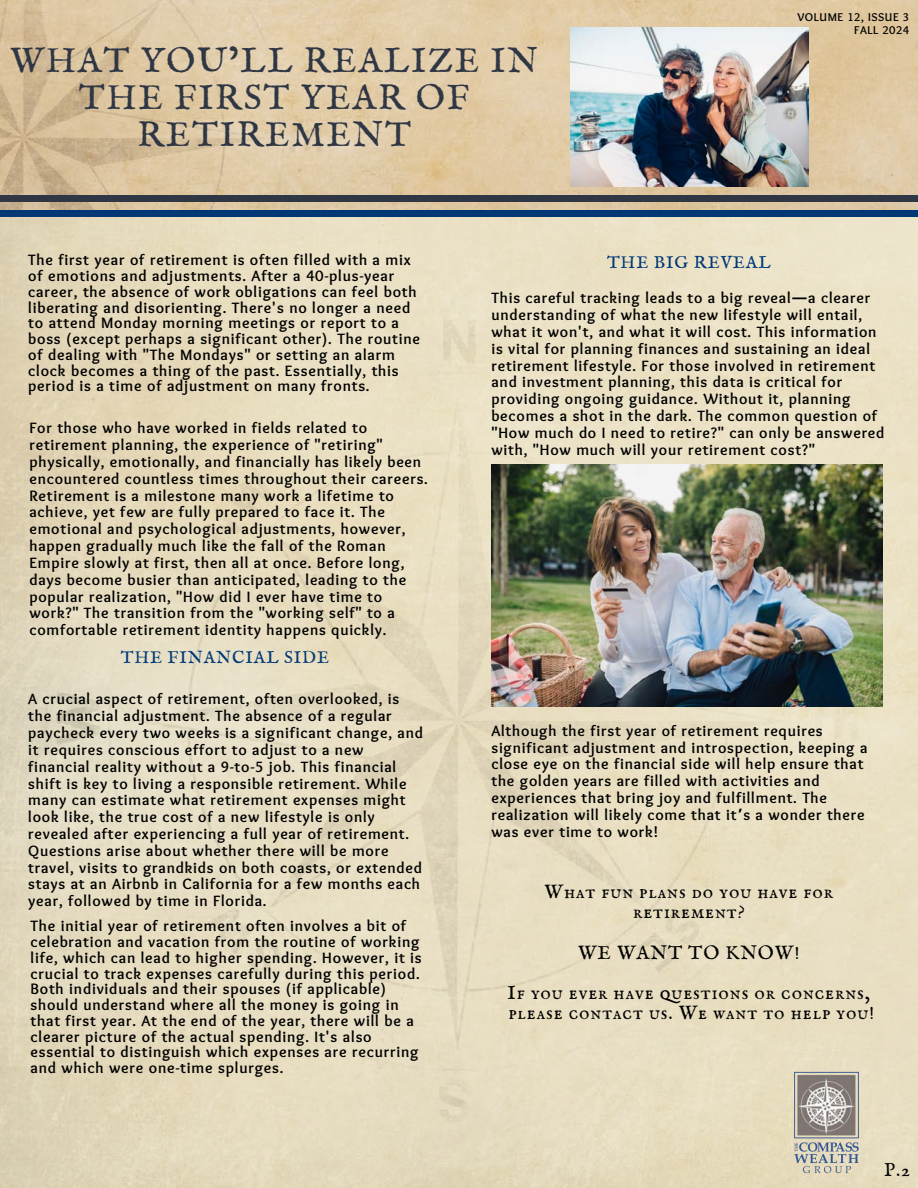
<style>
.page{position:relative;width:918px;height:1188px;background:#fff}
.page>*{position:absolute;margin:0;border:0;box-sizing:border-box;transform-origin:0 0}
.t1{font:35.4px/37.2px "IM FELL English SC";letter-spacing:.05em;color:#2f3644;text-align:center}
.t2{font:19.35px/20.2px "IM FELL English SC";letter-spacing:.05em;color:#000;text-align:center}
.t3{font:19.05px "IM FELL English SC";color:#000}
.t4{font:17.4px "IM FELL English SC";letter-spacing:.05em;color:#003876}
.t5{font:700 15.6px/16.8px "Sukar";letter-spacing:.05em;color:#000}
.t6{font:700 11.7px "Sukar";letter-spacing:.05em;color:#000}
.s1{font-family:"Noto Sans Gurmukhi"}
</style>
<div class="page">
<img style="left:0;top:217px;width:918px;height:971px">
<img style="left:0;top:0;width:918px;height:210px">
<div style="left:0;top:195px;width:918px;height:7px;background:#2f3644"></div>
<div style="left:0;top:210px;width:918px;height:7px;background:#003876"></div>
<img style="left:770px;top:1066px;width:113px;height:114px">
<img style="left:571px;top:28px;width:237px;height:158px">
<img style="left:491px;top:465px;width:392px;height:242px">
<h1 class="t1" style="left:10px;top:44px;width:529px">WHAT YOU’LL REALIZE IN<br>THE FIRST YEAR OF<br>RETIREMENT</h1>
<p class="t6" style="left:798px;top:11px;width:113px">VOLUME 12, ISSUE 3</p>
<p class="t6" style="left:854px;top:23px;width:56px">FALL 2024</p>
<h5 class="t5" style="left:28px;top:254px;width:393px;line-height:15.8px">The first year of retirement is often filled with a mix of emotions and adjustments. After a 40-plus-year career, the absence of work obligations can feel both liberating and disorienting. There's no longer a need to attend Monday morning meetings or report to a boss (except perhaps a significant other). The routine of dealing with "The Mondays" or setting an alarm clock becomes a thing of the past. Essentially, this period is a time of adjustment on many fronts.</h5>
<h4 class="t5" style="left:29px;top:421px;width:400px">For those who have worked in fields related to retirement planning, the experience of "retiring" physically, emotionally, and financially has likely been encountered countless times throughout their careers.<br>Retirement is a milestone many work a lifetime to achieve, yet few are fully prepared to face it. The emotional and psychological adjustments, however, happen gradually much like the fall of the Roman Empire slowly at first, then all at once. Before long, days become busier than anticipated, leading to the popular realization, "How did I ever have time to work?" The transition from the "working self" to a comfortable retirement identity happens quickly.</h4>
<h5 class="t4" style="left:121px;top:647px;width:210px">THE FINANCIAL SIDE</h5>
<h5 class="t5" style="left:28px;top:692px;width:396px">A crucial aspect of retirement, often overlooked, is the financial adjustment. The absence of a regular paycheck every two weeks is a significant change, and it requires conscious effort to adjust to a new financial reality without a 9-to-5 job. This financial shift is key to living a responsible retirement. While many can estimate what retirement expenses might look like, the true cost of a new lifestyle is only revealed after experiencing a full year of retirement.<br>Questions arise about whether there will be more travel, visits to grandkids on both coasts, or extended stays at an Airbnb in California for a few months each year, followed by time in Florida.</h5>
<h5 class="t5" style="left:31px;top:920px;width:393px;line-height:15.8px">The initial year of retirement often involves a bit of celebration and vacation from the routine of working life, which can lead to higher spending. However, it is crucial to track expenses carefully during this period.<br>Both individuals and their spouses (if applicable) should understand where all the money is going in that first year. At the end of the year, there will be a clearer picture of the actual spending. It's also essential to distinguish which expenses are recurring and which were one-time splurges.</h5>
<h5 class="t4" style="left:607px;top:252px;width:165px">THE BIG REVEAL</h5>
<h4 class="t5" style="left:491px;top:291px;width:395px">This careful tracking leads to a big reveal<span class="s1">—</span>a clearer understanding of what the new lifestyle will entail, what it won't, and what it will cost. This information is vital for planning finances and sustaining an ideal retirement lifestyle. For those involved in retirement and investment planning, this data is critical for providing ongoing guidance. Without it, planning becomes a shot in the dark. The common question of "How much do I need to retire?" can only be answered with, "How much will your retirement cost?"</h4>
<p class="t5" style="left:491px;top:724px;width:378px">Although the first year of retirement requires significant adjustment and introspection, keeping a close eye on the financial side will help ensure that the golden years are filled with activities and experiences that bring joy and fulfillment. The realization will likely come that it<span class="s1">’</span>s a wonder there was ever time to work!</p>
<h3 class="t2" style="left:545px;top:882px;width:290px">What fun plans do you have for retirement?</h3>
<h2 class="t2" style="left:578px;top:943px;width:223px">WE WANT TO KNOW!</h2>
<h3 class="t2" style="left:508px;top:984px;width:368px;text-align:left">If you ever have questions or concerns, please contact us. We want to help you!</h3>
<h5 class="t3" style="left:884px;top:1159px;width:27px">P.2</h5>
</div>
